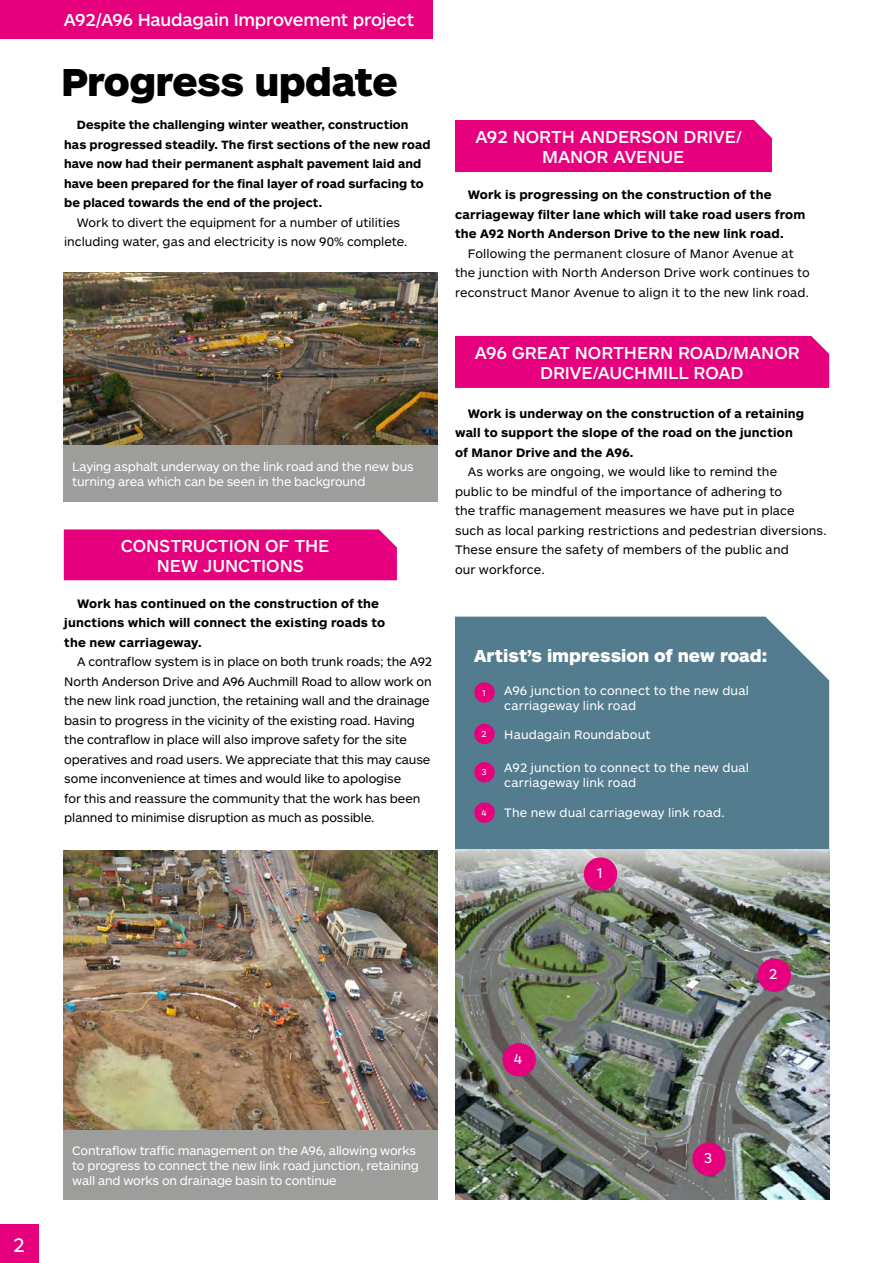
<style>
.page{position:relative;width:893px;height:1263px;background:#fff}
.page>*{position:absolute;margin:0;border:0;box-sizing:border-box;transform-origin:0 0}
.t1{font:900 40.5px "ARS Maquette Pro";letter-spacing:-.015em;color:#000}
.t2{font:20.4px "ARS Maquette Pro";color:#fff}
.t3{font:500 18px/19.5px "ARS Maquette Pro";letter-spacing:-.005em;color:#fff;text-align:center}
.t4{font:900 18px "ARS Maquette Pro";color:#fff}
.t5{font:14.7px "ARS Maquette Pro";color:#fff}
.t6{font:12.75px/19.5px "ARS Maquette Pro";color:#000;text-align:center}
.t7{font:700 12.75px/19.5px "ARS Maquette Pro";letter-spacing:.015em;color:#000}
.t8{font:12.75px/15px "ARS Maquette Pro";letter-spacing:-.01em;color:#fff}
.t9{font:12.75px/15.3px "ARS Maquette Pro";letter-spacing:.01em;color:#fff}
.t10{font:12.75px "ARS Maquette Pro";letter-spacing:.015em;color:#fff}
.t11{font:700 12.45px/19.5px "ARS Maquette Pro";letter-spacing:.005em;color:#000}
.t12{font:9px "ARS Maquette Pro";color:#fff}
</style>
<div class="page">
<img style="left:64px;top:850px;width:374px;height:280px">
<div style="left:455px;top:617px;width:374px;height:233px;background:#547c8f"></div>
<div style="left:64px;top:1130px;width:374px;height:69px;background:#9d9d9c"></div>
<div style="left:64px;top:529px;width:333px;height:51px;background:#e6007d"></div>
<img style="left:64px;top:272px;width:374px;height:173px">
<div style="left:64px;top:445px;width:374px;height:57px;background:#9d9d9c"></div>
<div style="left:474px;top:682px;width:21px;height:21px;background:#e6007d;border-radius:50%"></div>
<div style="left:474px;top:724px;width:21px;height:20px;background:#e6007d;border-radius:50%"></div>
<div style="left:474px;top:762px;width:21px;height:20px;background:#e6007d;border-radius:50%"></div>
<div style="left:474px;top:802px;width:21px;height:21px;background:#e6007d;border-radius:50%"></div>
<div style="left:455px;top:336px;width:374px;height:52px;background:#e6007d"></div>
<div style="left:455px;top:120px;width:317px;height:52px;background:#e6007d"></div>
<img style="left:455px;top:850px;width:374px;height:349px">
<div style="left:502px;top:1043px;width:34px;height:33px;background:#e6007d;border-radius:50%"></div>
<div style="left:758px;top:958px;width:33px;height:34px;background:#e6007d;border-radius:50%"></div>
<div style="left:692px;top:1142px;width:34px;height:34px;background:#e6007d;border-radius:50%"></div>
<div style="left:584px;top:857px;width:33px;height:34px;background:#e6007d;border-radius:50%"></div>
<div style="left:0;top:1225px;width:38px;height:38px;background:#e6007d"></div>
<div style="left:0;top:0;width:429px;height:38px;background:#e6007d"></div>
<h2 class="t2" style="left:13px;top:1232px;width:13px">2</h2>
<h3 class="t3" style="left:64px;top:9px;width:352px">A92/A96 Haudagain Improvement project</h3>
<h1 class="t1" style="left:61px;top:56px;width:338px">Progress update</h1>
<p class="t11" style="left:64px;top:114px;width:368px;text-indent:13px">Despite the challenging winter weather, construction has progressed steadily. The first sections of the new road have now had their permanent asphalt pavement laid and have been prepared for the final layer of road surfacing to be placed towards the end of the project.</p>
<p class="t6" style="left:64px;top:212px;width:345px">Work to divert the equipment for a number of utilities including water, gas and electricity is now 90% complete.</p>
<p class="t8" style="left:72px;top:459px;width:343px">Laying asphalt underway on the link road and the new bus turning area which can be seen in the background</p>
<h3 class="t3" style="left:121px;top:535px;width:210px">CONSTRUCTION OF THE<br>NEW JUNCTIONS</h3>
<p class="t7" style="left:64px;top:593px;width:322px;text-indent:13px">Work has continued on the construction of the junctions which will connect the existing roads to the new carriageway.</p>
<p class="t6" style="left:64px;top:651px;width:369px;text-align:left;text-indent:13px">A contraflow system is in place on both trunk roads; the A92<br>North Anderson Drive and A96 Auchmill Road to allow work on the new link road junction, the retaining wall and the drainage basin to progress in the vicinity of the existing road. Having the contraflow in place will also improve safety for the site operatives and road users. We appreciate that this may cause some inconvenience at times and would like to apologise<br>for this and reassure the community that the work has been planned to minimise disruption as much as possible.</p>
<h3 class="t3" style="left:475px;top:127px;width:268px">A92 NORTH ANDERSON DRIVE/<br>MANOR AVENUE</h3>
<p class="t7" style="left:455px;top:185px;width:352px;text-indent:13px">Work is progressing on the construction of the carriageway filter lane which will take road users from the A92 North Anderson Drive to the new link road.</p>
<p class="t6" style="left:455px;top:243px;width:356px">Following the permanent closure of Manor Avenue at<br>the junction with North Anderson Drive work continues to reconstruct Manor Avenue to align it to the new link road.</p>
<h3 class="t3" style="left:475px;top:342px;width:327px">A96 GREAT NORTHERN ROAD/MANOR<br>DRIVE/AUCHMILL ROAD</h3>
<p class="t7" style="left:455px;top:403px;width:351px;text-indent:13px">Work is underway on the construction of a retaining wall to support the slope of the road on the junction of Manor Drive and the A96.</p>
<p class="t6" style="left:455px;top:461px;width:373px;text-align:left;text-indent:13px">As works are ongoing, we would like to remind the<br>public to be mindful of the importance of adhering to<br>the traffic management measures we have put in place such as local parking restrictions and pedestrian diversions.<br>These ensure the safety of members of the public and<br>our workforce.</p>
<h3 class="t4" style="left:474px;top:644px;width:295px">Artist’s impression of new road:</h3>
<p class="t12" style="left:482px;top:686px;width:5px">1</p>
<p class="t12" style="left:481px;top:728px;width:7px">2</p>
<p class="t12" style="left:481px;top:766px;width:7px">3</p>
<p class="t12" style="left:481px;top:807px;width:7px">4</p>
<p class="t9" style="left:504px;top:682px;width:246px">A96 junction to connect to the new dual carriageway link road</p>
<p class="t10" style="left:504px;top:726px;width:148px">Haudagain Roundabout</p>
<p class="t9" style="left:504px;top:759px;width:246px">A92 junction to connect to the new dual carriageway link road</p>
<p class="t9" style="left:504px;top:804px;width:222px">The new dual carriageway link road.</p>
<p class="t5" style="left:597px;top:863px;width:7px">1</p>
<p class="t8" style="left:72px;top:1142px;width:348px">Contraflow traffic management on the A96, allowing works to progress to connect the new link road junction, retaining wall and works on drainage basin to continue</p>
<p class="t5" style="left:514px;top:1049px;width:10px">4</p>
<p class="t5" style="left:769px;top:964px;width:10px">2</p>
<p class="t5" style="left:704px;top:1148px;width:10px">3</p>
</div>
